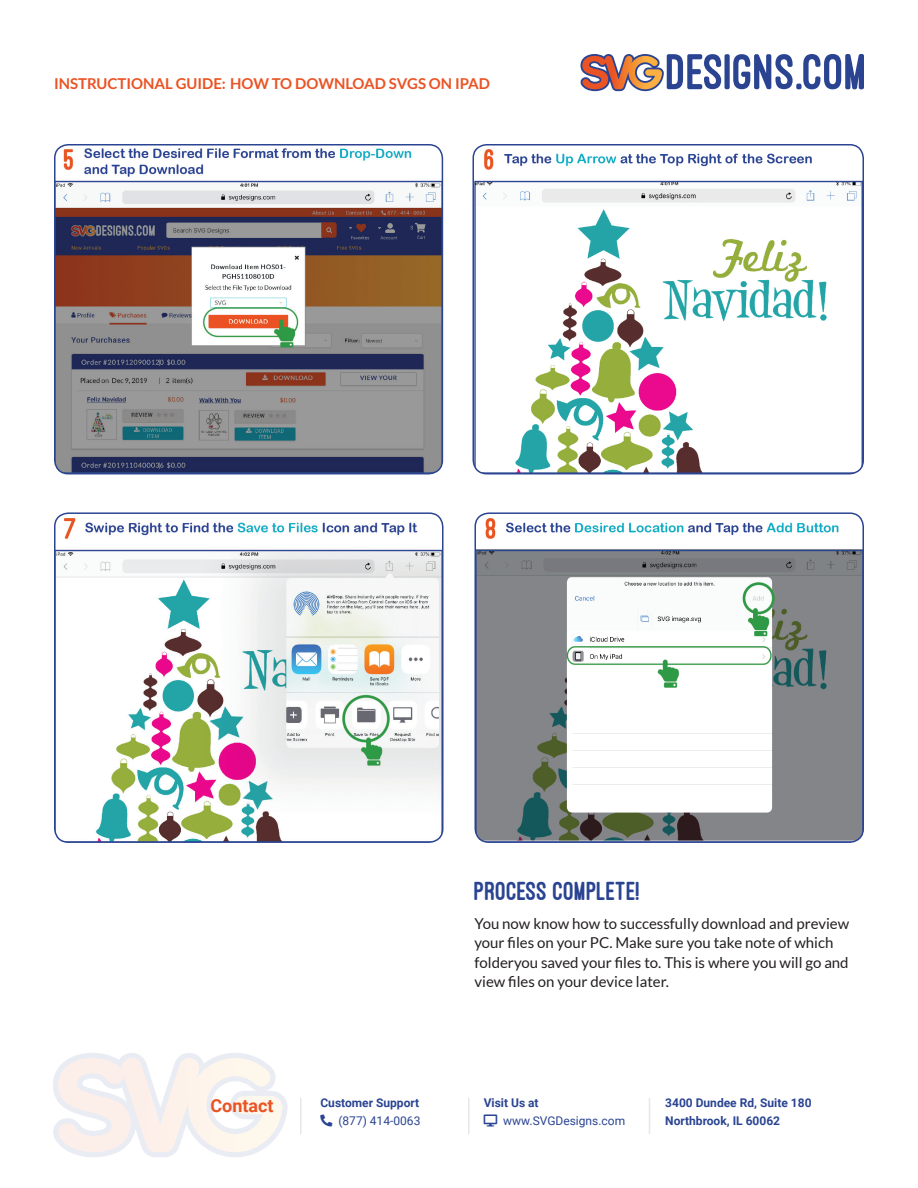
<style>
.page{position:relative;width:918px;height:1188px;background:#fff}
.page>*{position:absolute;margin:0;border:0;box-sizing:border-box;transform-origin:0 0}
.t1{font:800 27px "Ostrich Sans";color:#2a4492}
.t2{font:700 18px "Roboto";color:#ea5324}
.t3{font:15px/19.5px "Lato";color:#231f20}
.t4{font:700 15px "Lato";color:#ea5324}
.t5{font:700 12px/18px "Roboto";color:#2a4492}
.t6{font:12px "Roboto";color:#2a4492}
</style>
<div class="page">
<svg style="left:53px;top:1053px;width:235px;height:104px"></svg>
<hr style="left:300px;top:1098px;width:2px;height:36px;background:#e6e7e9">
<hr style="left:468px;top:1098px;width:2px;height:36px;background:#e6e7e9">
<hr style="left:649px;top:1098px;width:1px;height:36px;background:#e6e7e9">
<div style="left:725px;top:54px;width:5px;height:35px;background:#2a4492;border-radius:2px"></div>
<svg style="left:580px;top:54px;width:141px;height:37px"></svg>
<svg style="left:733px;top:54px;width:131px;height:35px"></svg>
<img style="left:55px;top:145px;width:387px;height:329px">
<div style="left:54px;top:144px;width:389px;height:330px;border:2px solid #2a4492;border-radius:14px"></div>
<img style="left:474px;top:145px;width:389px;height:329px">
<div style="left:472px;top:144px;width:392px;height:330px;border:2px solid #2a4492;border-radius:14px"></div>
<img style="left:56px;top:514px;width:387px;height:327px">
<div style="left:54px;top:512px;width:389px;height:331px;border:2px solid #2a4492;border-radius:14px"></div>
<img style="left:475px;top:514px;width:388px;height:328px">
<div style="left:475px;top:512px;width:389px;height:331px;border:2px solid #2a4492;border-radius:14px"></div>
<p class="t4" style="left:54px;top:75px;width:437px">INSTRUCTIONAL GUIDE: HOW TO DOWNLOAD SVGS ON IPAD</p>
<p class="t2" style="left:211px;top:1092px;width:65px">Contact</p>
<p class="t5" style="left:320px;top:1093px;width:100px">Customer Support</p>
<p class="t6" style="left:338px;top:1112px;width:84px">(877) 414-0063</p>
<p class="t1" style="left:475px;top:877px;width:167px">PROCESS COMPLETE!</p>
<p class="t3" style="left:475px;top:913px;width:376px">You now know how to successfully download and preview your files on your PC. Make sure you take note of which folderyou saved your files to. This is where you will go and view files on your device later.</p>
<p class="t5" style="left:484px;top:1093px;width:56px">Visit Us at</p>
<p class="t6" style="left:503px;top:1112px;width:123px">www.SVGDesigns.com</p>
<p class="t5" style="left:665px;top:1093px;width:148px">3400 Dundee Rd, Suite 180<br>Northbrook, IL 60062</p>
</div>
